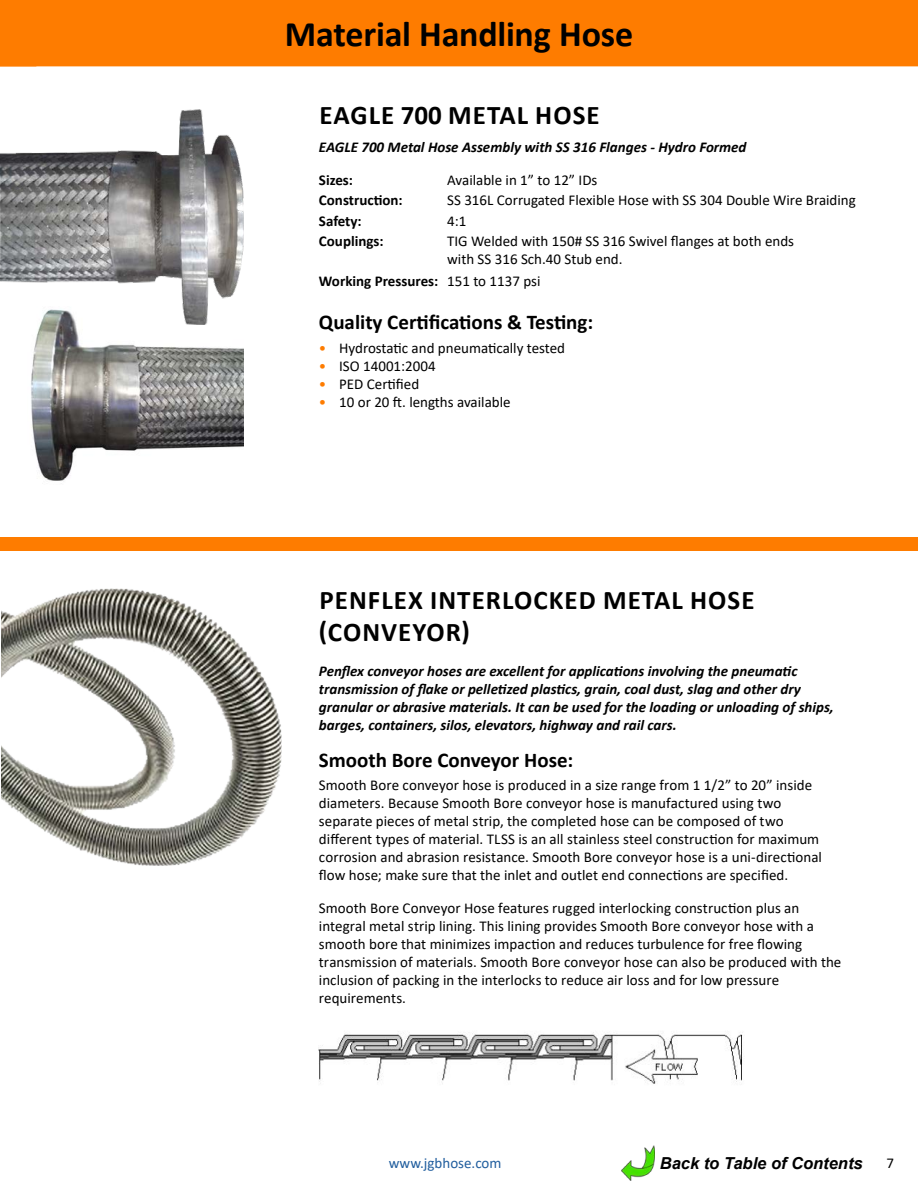
<style>
.page{position:relative;width:918px;height:1188px;background:#fff}
.page>*{position:absolute;margin:0;border:0;box-sizing:border-box;transform-origin:0 0}
.t1{font:700 36px "Calibri";letter-spacing:-.005em;color:#000}
.t2{font:700 27px/32.4px "Calibri";letter-spacing:.04em;color:#000}
.t3{font:700 21px "Calibri";color:#000}
.t4{font:italic 700 16.5px "Arial";color:#000}
.t5{font:15px/18px "Calibri";color:#000}
.t6{font:italic 700 15px/18px "Calibri";color:#000}
.t7{font:700 15px "Calibri";color:#000}
.t8{font:15px "Calibri";color:#215e9e}
.s1{font-weight:400}
.s2{color:#fe7c00}
</style>
<div class="page">
<div style="left:36px;top:0;width:882px;height:66px;background:#fe7c00"></div>
<div style="left:0;top:0;width:36px;height:66px;background:#fe7c00"></div>
<img style="left:31px;top:325px;width:213px;height:156px">
<img style="left:1px;top:109px;width:243px;height:216px">
<img style="left:319px;top:1031px;width:424px;height:53px">
<img style="left:2px;top:589px;width:280px;height:277px">
<div style="left:0;top:537px;width:918px;height:14px;background:#fe7c00"></div>
<img style="left:621px;top:1146px;width:34px;height:34px">
<h1 class="t1" style="left:285px;top:9px;width:350px">Material Handling Hose</h1>
<h2 class="t2" style="left:319px;top:98px;width:282px">EAGLE 700 METAL HOSE</h2>
<p class="t6" style="left:319px;top:138px;width:429px">EAGLE 700 Metal Hose Assembly with SS 316 Flanges - Hydro Formed</p>
<p class="t7" style="left:319px;top:170px;width:36px">Sizes:</p>
<p class="t5" style="left:447px;top:171px;width:152px">Available in 1” to 12” IDs</p>
<p class="t7" style="left:319px;top:190px;width:85px">Construction:</p>
<p class="t5" style="left:447px;top:191px;width:410px">SS 316L Corrugated Flexible Hose with SS 304 Double Wire Braiding</p>
<p class="t7" style="left:319px;top:210px;width:44px">Safety:</p>
<p class="t5" style="left:447px;top:211px;width:21px">4:1</p>
<p class="t7" style="left:319px;top:230px;width:66px">Couplings:</p>
<p class="t5" style="left:447px;top:231px;width:348px">TIG Welded with 150# SS 316 Swivel flanges at both ends with SS 316 Sch.40 Stub end.</p>
<p class="t7" style="left:319px;top:271px;width:223px">Working Pressures: <span class="s1">151 to 1137 psi</span></p>
<h3 class="t3" style="left:319px;top:307px;width:276px">Quality Certifications &amp; Testing:</h3>
<p class="t5" style="left:319px;top:339px;width:248px"><span class="s2">•</span> Hydrostatic and pneumatically tested</p>
<p class="t5" style="left:319px;top:357px;width:118px"><span class="s2">•</span> ISO 14001:2004</p>
<p class="t5" style="left:319px;top:375px;width:102px"><span class="s2">•</span> PED Certified</p>
<p class="t5" style="left:319px;top:393px;width:193px"><span class="s2">•</span> 10 or 20 ft. lengths available</p>
<h2 class="t2" style="left:319px;top:583px;width:437px">PENFLEX INTERLOCKED METAL HOSE (CONVEYOR)</h2>
<p class="t6" style="left:319px;top:661px;width:516px">Penflex conveyor hoses are excellent for applications involving the pneumatic transmission of flake or pelletized plastics, grain, coal dust, slag and other dry granular or abrasive materials. It can be used for the loading or unloading of ships, barges, containers, silos, elevators, highway and rail cars.</p>
<h3 class="t3" style="left:319px;top:745px;width:256px">Smooth Bore Conveyor Hose:</h3>
<p class="t5" style="left:319px;top:776px;width:505px">Smooth Bore conveyor hose is produced in a size range from 1 1/2” to 20” inside diameters. Because Smooth Bore conveyor hose is manufactured using two separate pieces of metal strip, the completed hose can be composed of two different types of material. TLSS is an all stainless steel construction for maximum corrosion and abrasion resistance. Smooth Bore conveyor hose is a uni-directional flow hose; make sure that the inlet and outlet end connections are specified.</p>
<p class="t5" style="left:319px;top:899px;width:524px">Smooth Bore Conveyor Hose features rugged interlocking construction plus an integral metal strip lining. This lining provides Smooth Bore conveyor hose with a smooth bore that minimizes impaction and reduces turbulence for free flowing transmission of materials. Smooth Bore conveyor hose can also be produced with the inclusion of packing in the interlocks to reduce air loss and for low pressure requirements.</p>
<p class="t4" style="left:660px;top:1153px;width:204px">Back to Table of Contents</p>
<p class="t8" style="left:389px;top:1152px;width:114px">www.jgbhose.com</p>
<p class="t5" style="left:886px;top:1153px;width:9px">7</p>
</div>
